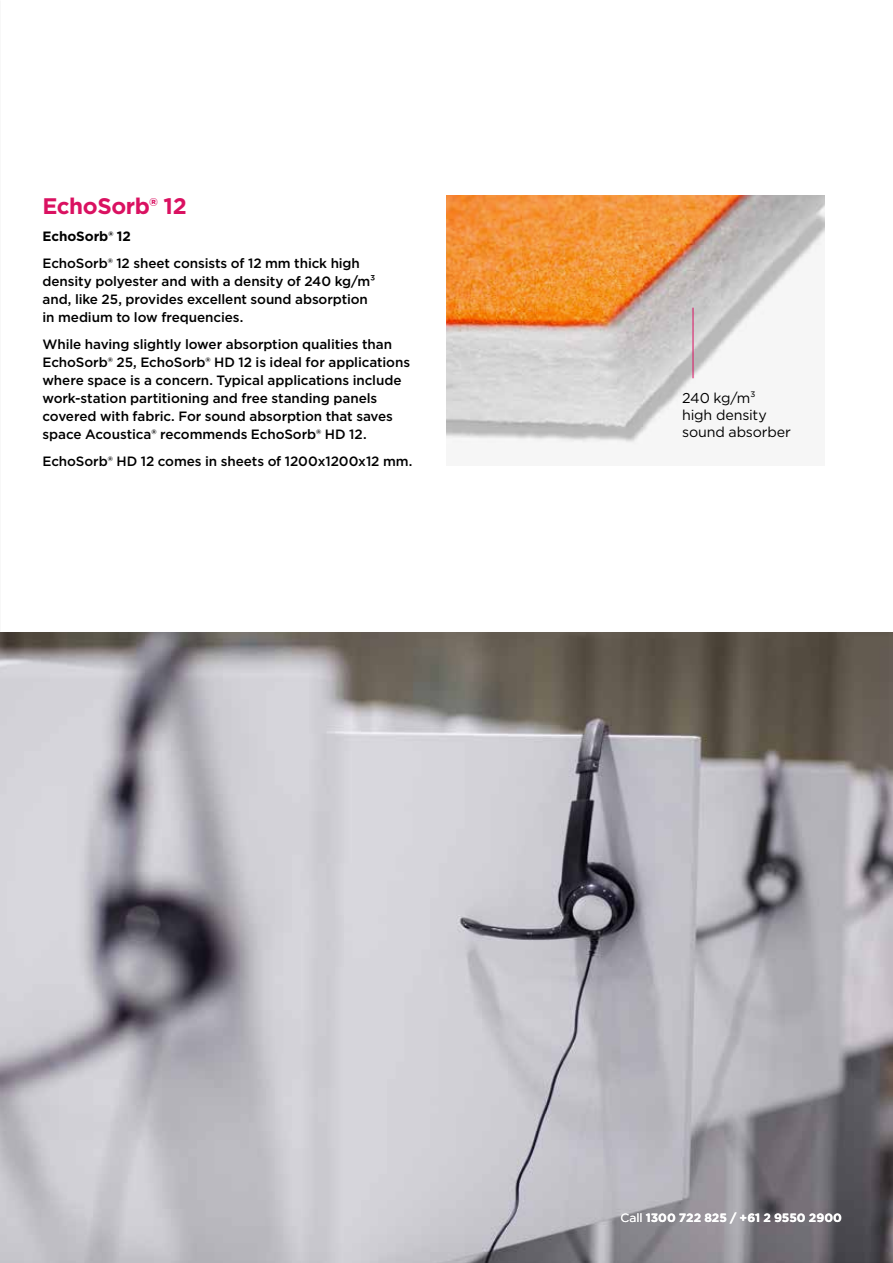
<style>
.page{position:relative;width:893px;height:1263px;background:#fff}
.page>*{position:absolute;margin:0;border:0;box-sizing:border-box;transform-origin:0 0}
.t1{font:700 22.5px "Gotham";letter-spacing:-.02em;color:#da1161}
.t2{font:14.25px/17.1px "Gotham";letter-spacing:-.01em;color:#000}
.t3{font:500 13.5px/18px "Gotham";letter-spacing:-.01em;color:#000}
.t4{font:700 13.5px "Gotham";letter-spacing:-.01em;color:#000}
.t5{font:700 12px "Gotham";color:#fff}
.s1{font-weight:400}
</style>
<div class="page">
<img style="left:0;top:632px;width:893px;height:631px">
<img style="left:446px;top:196px;width:379px;height:249px">
<hr style="left:693px;top:308px;width:1px;height:70px;background:#da1161">
<h1 class="t1" style="left:43px;top:191px;width:146px">EchoSorb® 12</h1>
<p class="t4" style="left:43px;top:227px;width:90px">EchoSorb® 12</p>
<p class="t3" style="left:43px;top:254px;width:334px">EchoSorb® 12 sheet consists of 12 mm thick high density polyester and with a density of 240 kg/m³ and, like 25, provides excellent sound absorption in medium to low frequencies.</p>
<p class="t3" style="left:43px;top:335px;width:369px">While having slightly lower absorption qualities than EchoSorb® 25, EchoSorb® HD 12 is ideal for applications where space is a concern. Typical applications include work-station partitioning and free standing panels covered with fabric. For sound absorption that saves space Acoustica® recommends EchoSorb® HD 12.</p>
<p class="t3" style="left:43px;top:452px;width:371px">EchoSorb® HD 12 comes in sheets of 1200x1200x12 mm.</p>
<p class="t2" style="left:682px;top:389px;width:110px">240 kg/m³<br>high density sound absorber</p>
<p class="t5" style="left:620px;top:1210px;width:223px"><span class="s1">Call</span> 1300 722 825 / +61 2 9550 2900</p>
</div>
